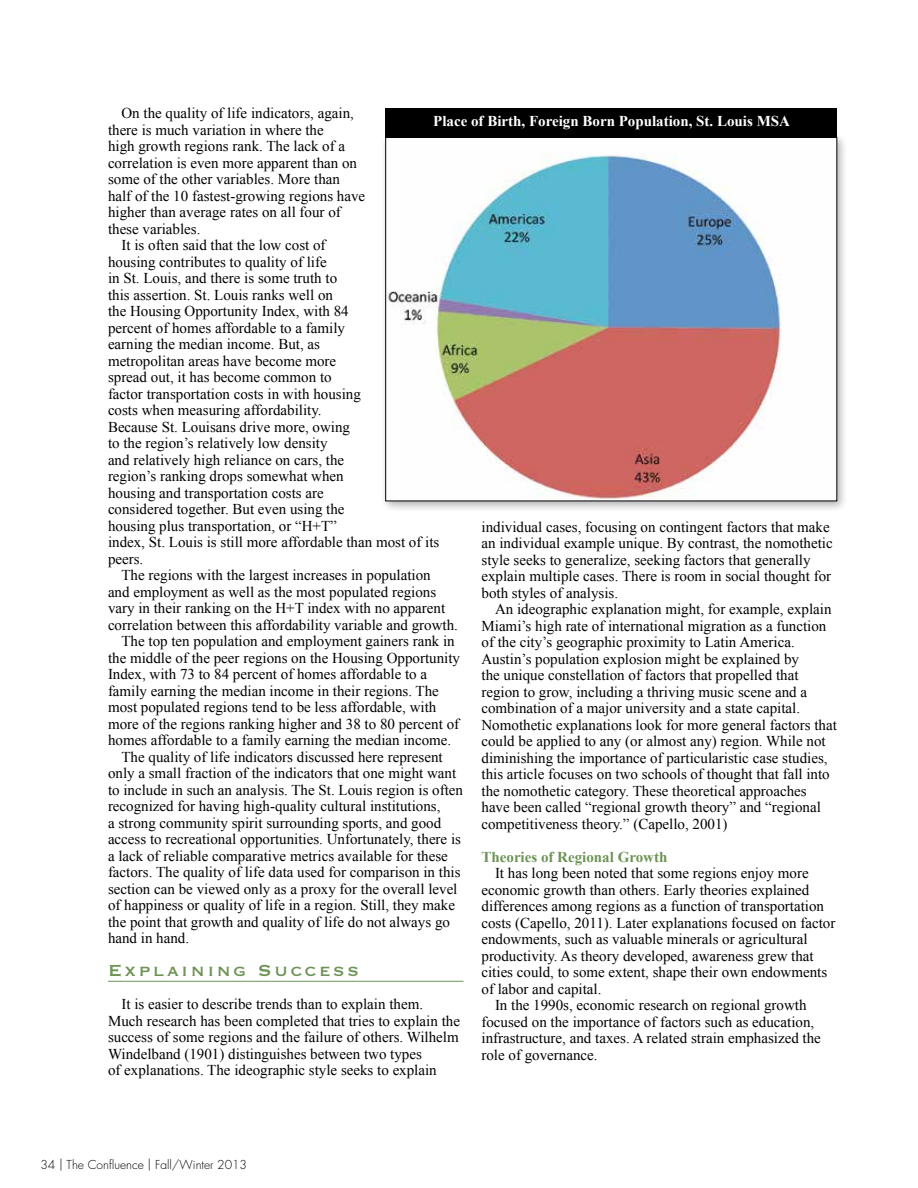
<style>
.page{position:relative;width:918px;height:1188px;background:#fff}
.page>*{position:absolute;margin:0;border:0;box-sizing:border-box;transform-origin:0 0}
.t1{font:21px "Copperplate Gothic Std 31 BC";letter-spacing:.12em;color:#6d9355}
.t2{font:15px/16.5px "Times New Roman";color:#000}
.t3{font:700 15px "Times New Roman";color:#fff}
.t4{font:700 15px "Times New Roman";color:#6d9355}
.t5{font:300 12px "Futura Std";color:#000}
</style>
<div class="page">
<hr style="left:108px;top:981px;width:356px;height:1px;background:#6d9355">
<div style="left:380px;top:132px;width:469px;height:380px;background:#000;opacity:.3"></div>
<img style="left:387px;top:139px;width:448px;height:360px">
<div style="left:386px;top:108px;width:451px;height:29px;background:#000"></div>
<p class="t2" style="left:122px;top:105px;width:234px">On the quality of life indicators, again,</p>
<p class="t2" style="left:108px;top:121px;width:217px">there is much variation in where the</p>
<p class="t2" style="left:108px;top:138px;width:239px">high growth regions rank. The lack of a</p>
<p class="t2" style="left:108px;top:154px;width:251px">correlation is even more apparent than on</p>
<p class="t2" style="left:108px;top:171px;width:234px">some of the other variables. More than</p>
<p class="t2" style="left:108px;top:187px;width:259px">half of the 10 fastest-growing regions have</p>
<p class="t2" style="left:108px;top:204px;width:234px">higher than average rates on all four of</p>
<p class="t2" style="left:108px;top:220px;width:94px">these variables.</p>
<p class="t2" style="left:122px;top:237px;width:206px">It is often said that the low cost of</p>
<p class="t2" style="left:108px;top:253px;width:220px">housing contributes to quality of life</p>
<p class="t2" style="left:108px;top:270px;width:231px">in St. Louis, and there is some truth to</p>
<p class="t2" style="left:108px;top:286px;width:226px">this assertion. St. Louis ranks well on</p>
<p class="t2" style="left:108px;top:303px;width:242px">the Housing Opportunity Index, with 84</p>
<p class="t2" style="left:108px;top:319px;width:239px">percent of homes affordable to a family</p>
<p class="t2" style="left:108px;top:336px;width:214px">earning the median income. But, as</p>
<p class="t2" style="left:108px;top:352px;width:230px">metropolitan areas have become more</p>
<p class="t2" style="left:108px;top:369px;width:225px">spread out, it has become common to</p>
<p class="t2" style="left:108px;top:385px;width:254px">factor transportation costs in with housing</p>
<p class="t2" style="left:108px;top:402px;width:215px">costs when measuring affordability.</p>
<p class="t2" style="left:108px;top:418px;width:244px">Because St. Louisans drive more, owing</p>
<p class="t2" style="left:108px;top:435px;width:221px">to the region’s relatively low density</p>
<p class="t2" style="left:108px;top:451px;width:238px">and relatively high reliance on cars, the</p>
<p class="t2" style="left:108px;top:468px;width:237px">region’s ranking drops somewhat when</p>
<p class="t2" style="left:108px;top:484px;width:217px">housing and transportation costs are</p>
<p class="t2" style="left:108px;top:501px;width:238px">considered together. But even using the</p>
<p class="t2" style="left:108px;top:517px;width:230px">housing plus transportation, or “H+T”</p>
<p class="t2" style="left:108px;top:534px;width:333px">index, St. Louis is still more affordable than most of its</p>
<p class="t2" style="left:108px;top:550px;width:37px">peers.</p>
<p class="t2" style="left:122px;top:567px;width:311px">The regions with the largest increases in population</p>
<p class="t2" style="left:108px;top:583px;width:330px">and employment as well as the most populated regions</p>
<p class="t2" style="left:108px;top:600px;width:339px">vary in their ranking on the H+T index with no apparent</p>
<p class="t2" style="left:108px;top:616px;width:352px">correlation between this affordability variable and growth.</p>
<p class="t2" style="left:122px;top:633px;width:335px">The top ten population and employment gainers rank in</p>
<p class="t2" style="left:108px;top:649px;width:354px">the middle of the peer regions on the Housing Opportunity</p>
<p class="t2" style="left:108px;top:666px;width:321px">Index, with 73 to 84 percent of homes affordable to a</p>
<p class="t2" style="left:108px;top:682px;width:332px">family earning the median income in their regions. The</p>
<p class="t2" style="left:108px;top:699px;width:330px">most populated regions tend to be less affordable, with</p>
<p class="t2" style="left:108px;top:715px;width:353px">more of the regions ranking higher and 38 to 80 percent of</p>
<p class="t2" style="left:108px;top:732px;width:345px">homes affordable to a family earning the median income.</p>
<p class="t2" style="left:122px;top:748px;width:323px">The quality of life indicators discussed here represent</p>
<p class="t2" style="left:108px;top:765px;width:350px">only a small fraction of the indicators that one might want</p>
<p class="t2" style="left:108px;top:781px;width:357px">to include in such an analysis. The St. Louis region is often</p>
<p class="t2" style="left:108px;top:798px;width:334px">recognized for having high-quality cultural institutions,</p>
<p class="t2" style="left:108px;top:814px;width:335px">a strong community spirit surrounding sports, and good</p>
<p class="t2" style="left:108px;top:831px;width:355px">access to recreational opportunities. Unfortunately, there is</p>
<p class="t2" style="left:108px;top:847px;width:341px">a lack of reliable comparative metrics available for these</p>
<p class="t2" style="left:108px;top:864px;width:354px">factors. The quality of life data used for comparison in this</p>
<p class="t2" style="left:108px;top:880px;width:351px">section can be viewed only as a proxy for the overall level</p>
<p class="t2" style="left:108px;top:897px;width:349px">of happiness or quality of life in a region. Still, they make</p>
<p class="t2" style="left:108px;top:913px;width:344px">the point that growth and quality of life do not always go</p>
<p class="t2" style="left:108px;top:930px;width:83px">hand in hand.</p>
<h1 class="t1" style="left:108px;top:960px;width:253px">Explaining Success</h1>
<p class="t2" style="left:108px;top:996px;width:354px;text-indent:14px">It is easier to describe trends than to explain them.<br>Much research has been completed that tries to explain the success of some regions and the failure of others. Wilhelm Windelband (1901) distinguishes between two types<br>of explanations. The ideographic style seeks to explain</p>
<p class="t3" style="left:433px;top:110px;width:358px">Place of Birth, Foreign Born Population, St. Louis MSA</p>
<p class="t2" style="left:482px;top:518px;width:353px">individual cases, focusing on contingent factors that make an individual example unique. By contrast, the nomothetic style seeks to generalize, seeking factors that generally explain multiple cases. There is room in social thought for both styles of analysis.</p>
<p class="t2" style="left:482px;top:601px;width:357px;text-indent:14px">An ideographic explanation might, for example, explain Miami’s high rate of international migration as a function of the city’s geographic proximity to Latin America.<br>Austin’s population explosion might be explained by<br>the unique constellation of factors that propelled that region to grow, including a thriving music scene and a combination of a major university and a state capital.<br>Nomothetic explanations look for more general factors that could be applied to any (or almost any) region. While not diminishing the importance of particularistic case studies, this article focuses on two schools of thought that fall into the nomothetic category. These theoretical approaches have been called “regional growth theory” and “regional competitiveness theory.” (Capello, 2001)</p>
<p class="t4" style="left:482px;top:846px;width:187px">Theories of Regional Growth</p>
<p class="t2" style="left:495px;top:865px;width:315px">It has long been noted that some regions enjoy more</p>
<p class="t2" style="left:482px;top:881px;width:329px">economic growth than others. Early theories explained</p>
<p class="t2" style="left:482px;top:898px;width:344px">differences among regions as a function of transportation</p>
<p class="t2" style="left:482px;top:914px;width:355px">costs (Capello, 2011). Later explanations focused on factor</p>
<p class="t2" style="left:482px;top:931px;width:328px">endowments, such as valuable minerals or agricultural</p>
<p class="t2" style="left:482px;top:947px;width:334px">productivity. As theory developed, awareness grew that</p>
<p class="t2" style="left:482px;top:964px;width:347px">cities could, to some extent, shape their own endowments</p>
<p class="t2" style="left:482px;top:980px;width:121px">of labor and capital.</p>
<p class="t2" style="left:495px;top:997px;width:313px">In the 1990s, economic research on regional growth</p>
<p class="t2" style="left:482px;top:1013px;width:334px">focused on the importance of factors such as education,</p>
<p class="t2" style="left:482px;top:1030px;width:341px">infrastructure, and taxes. A related strain emphasized the</p>
<p class="t2" style="left:482px;top:1046px;width:118px">role of governance.</p>
<p class="t5" style="left:40px;top:1157px;width:208px">34 | The Confluence | Fall/Winter 2013</p>
</div>
